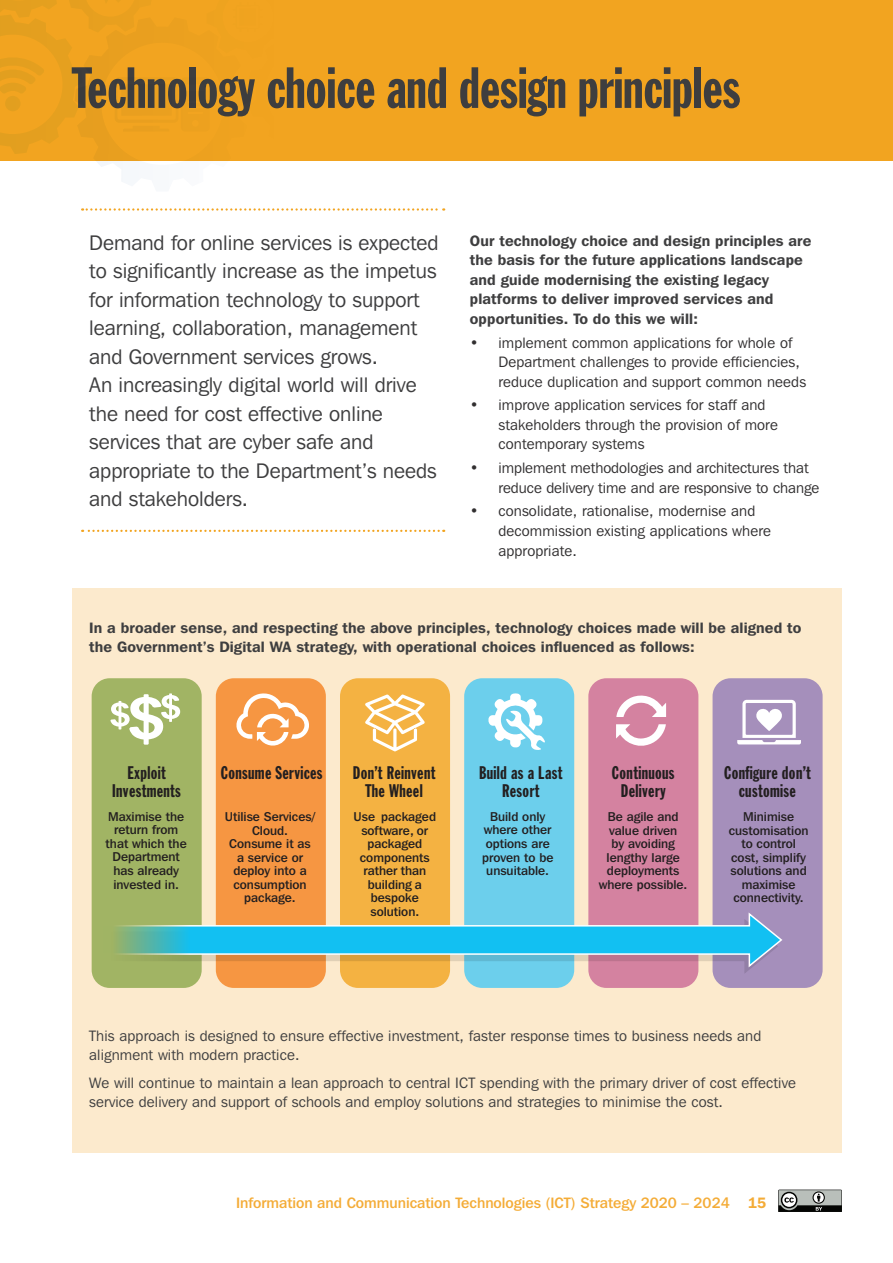
<style>
.page{position:relative;width:893px;height:1263px;background:#fff}
.page>*{position:absolute;margin:0;border:0;box-sizing:border-box;transform-origin:0 0}
.t1{font:57px "Franklin Gothic Extra Cond";color:#3e3e3f}
.t2{font:21px/28.5px "Franklin Gothic IT Cby BT";color:#3e3e3f}
.t3{font:18px/18px "Franklin Gothic Extra Cond";letter-spacing:.02em;color:#231f20;text-align:center}
.t4{font:15px/19.5px "Franklin Gothic IT Cby BT";letter-spacing:.01em;color:#312f30}
.t5{font:600 15px/19.5px "Franklin Gothic IT Cby BT";letter-spacing:.01em;color:#3e3e3f}
.t6{font:15px/19.5px "Franklin Gothic IT Cby BT";letter-spacing:.01em;color:#3e3e3f}
.t7{font:500 15px "Franklin Gothic IT Cby BT";color:#f4ac37}
.t8{font:500 12.75px/13.5px "Franklin Gothic IT Cby BT";color:#231f20;text-align:center}
.s1{font-weight:600}
</style>
<div class="page">
<svg style="left:778px;top:1189px;width:64px;height:23px"></svg>
<div style="left:0;top:0;width:893px;height:160px;background:#f2a420"></div>
<div style="left:72px;top:588px;width:770px;height:564px;background:#fceacd"></div>
<svg style="left:82px;top:530px;width:362px;height:2px"></svg>
<svg style="left:82px;top:208px;width:362px;height:3px"></svg>
<div style="left:92px;top:678px;width:110px;height:310px;background:#a1b464;border-radius:18px"></div>
<div style="left:340px;top:678px;width:110px;height:310px;background:#f4b242;border-radius:18px"></div>
<div style="left:588px;top:678px;width:110px;height:310px;background:#d482a0;border-radius:18px"></div>
<div style="left:216px;top:678px;width:110px;height:310px;background:#f69642;border-radius:18px"></div>
<div style="left:464px;top:678px;width:110px;height:310px;background:#6ccfec;border-radius:18px"></div>
<div style="left:712px;top:678px;width:111px;height:310px;background:#a58fbb;border-radius:18px"></div>
<svg style="left:616px;top:695px;width:50px;height:51px"></svg>
<svg style="left:737px;top:700px;width:64px;height:44px"></svg>
<svg style="left:488px;top:693px;width:57px;height:57px"></svg>
<svg style="left:365px;top:694px;width:60px;height:57px"></svg>
<svg style="left:236px;top:693px;width:73px;height:52px"></svg>
<svg style="left:110px;top:693px;width:70px;height:52px"></svg>
<svg style="left:117px;top:912px;width:666px;height:63px"></svg>
<svg style="left:0;top:0;width:361px;height:182px"></svg>
<h1 class="t1" style="left:72px;top:57px;width:670px">Technology choice and design principles</h1>
<p class="t2" style="left:89px;top:228px;width:351px">Demand for online services is expected to significantly increase as the impetus for information technology to support learning, collaboration, management and Government services grows.<br>An increasingly digital world will drive the need for cost effective online services that are cyber safe and appropriate to the Department’s needs and stakeholders.</p>
<p class="t5" style="left:470px;top:231px;width:343px">Our technology choice and design principles are the basis for the future applications landscape and guide modernising the existing legacy platforms to deliver improved services and opportunities. To do this we will:</p>
<p class="t4" style="left:498px;top:332px;width:309px;text-indent:-28px">• implement common applications for whole of<br>Department challenges to provide efficiencies, reduce duplication and support common needs</p>
<p class="t4" style="left:498px;top:395px;width:281px;text-indent:-28px">• improve application services for staff and stakeholders through the provision of more contemporary systems</p>
<p class="t4" style="left:498px;top:458px;width:322px;text-indent:-28px">• implement methodologies and architectures that reduce delivery time and are responsive to change</p>
<p class="t4" style="left:498px;top:501px;width:274px;text-indent:-28px">• consolidate, rationalise, modernise and decommission existing applications where appropriate.</p>
<p class="t5" style="left:89px;top:618px;width:714px">In a broader sense, and respecting the above principles, technology choices made will be aligned to the Government’s Digital WA strategy, with operational choices influenced as follows:</p>
<h3 class="t3" style="left:112px;top:763px;width:70px">Exploit<br>Investments</h3>
<h3 class="t3" style="left:221px;top:763px;width:103px">Consume Services</h3>
<h3 class="t3" style="left:353px;top:763px;width:84px">Don’t Reinvent<br>The Wheel</h3>
<h3 class="t3" style="left:479px;top:763px;width:85px">Build as a Last<br>Resort</h3>
<h3 class="t3" style="left:612px;top:763px;width:64px">Continuous<br>Delivery</h3>
<h3 class="t3" style="left:724px;top:763px;width:88px">Configure don’t customise</h3>
<p class="t8" style="left:225px;top:809px;width:92px">Utilise Services/<br>Cloud.<br>Consume it as a service or deploy into a consumption package.</p>
<p class="t8" style="left:354px;top:809px;width:84px">Use packaged software, or packaged components rather than building a bespoke solution.</p>
<p class="t8" style="left:599px;top:809px;width:90px">Be agile and value driven<br>by avoiding lengthy large deployments where possible.</p>
<p class="t8" style="left:729px;top:809px;width:81px">Minimise customisation to control cost, simplify solutions and maximise connectivity.</p>
<p class="t8" style="left:106px;top:809px;width:83px">Maximise the return from that which the<br>Department has already invested in.</p>
<p class="t8" style="left:482px;top:809px;width:73px">Build only where other options are proven to be unsuitable.</p>
<p class="t6" style="left:89px;top:1025px;width:673px">This approach is designed to ensure effective investment, faster response times to business needs and alignment with modern practice.</p>
<p class="t6" style="left:89px;top:1073px;width:708px">We will continue to maintain a lean approach to central ICT spending with the primary driver of cost effective service delivery and support of schools and employ solutions and strategies to minimise the cost.</p>
<p class="t7" style="left:236px;top:1193px;width:531px">Information and Communication Technologies (ICT) Strategy 2020 – 2024 <span class="s1">15</span></p>
</div>
